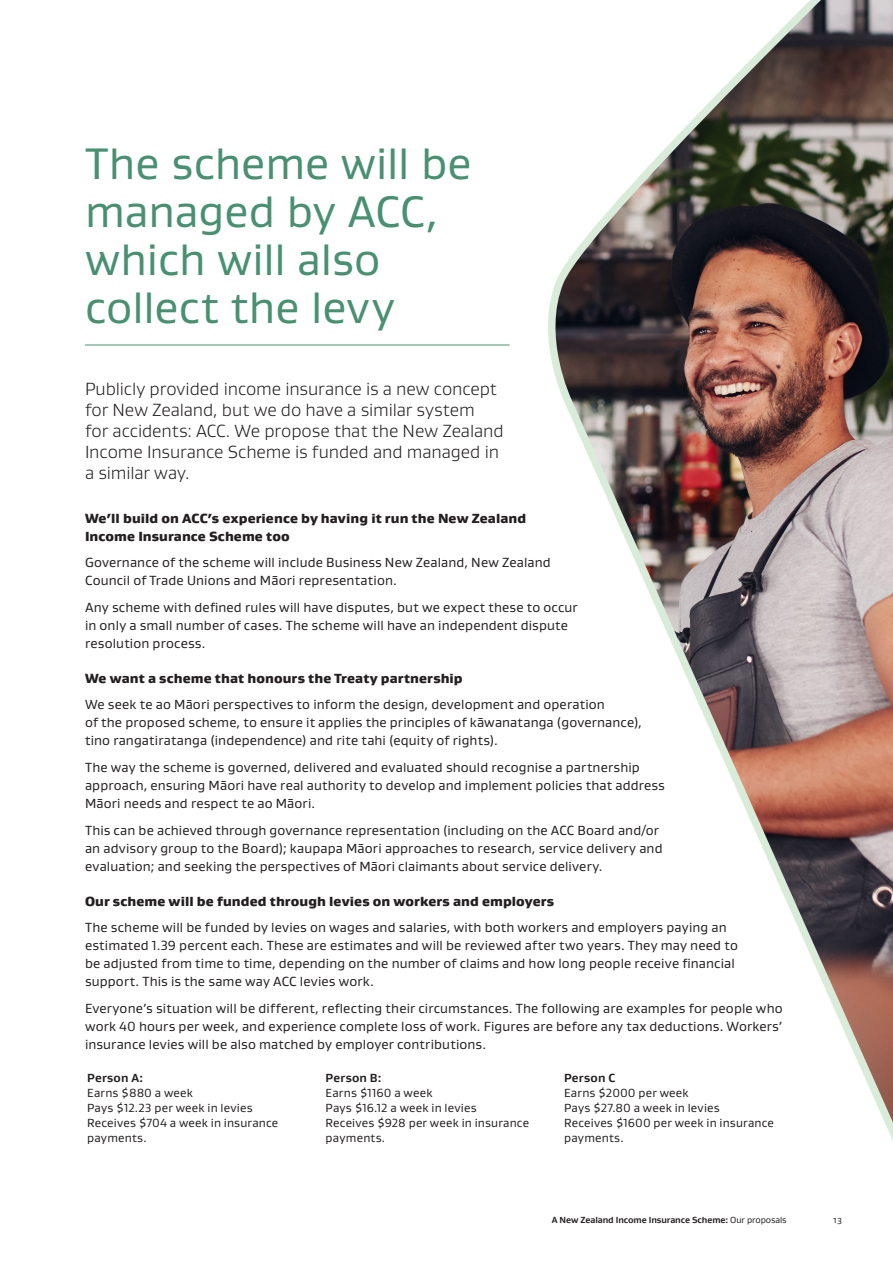
<style>
.page{position:relative;width:893px;height:1263px;background:#fff}
.page>*{position:absolute;margin:0;border:0;box-sizing:border-box;transform-origin:0 0}
._1_Section_Header{font:45px/48px "Gustan";color:#489071}
._4_Intro{font:300 18px/21px "Gustan";letter-spacing:-.005em;color:#231f20}
._5_Body{font:13.5px/18px "Gustan";letter-spacing:.01em;color:#231f20}
._3_Subheader{font:900 13.5px/18px "Gustan";letter-spacing:.01em;color:#231f20}
._5_Body-2{font:12px/15px "Gustan";letter-spacing:.015em;color:#231f20}
._5_Body-3{font:700 12px "Gustan";letter-spacing:.015em;color:#231f20}
.t1{font:700 9px "Gustan";letter-spacing:-.01em;color:#231f20}
.t2{font:9px "Gustan";color:#231f20}
.s1{font-weight:400}
</style>
<div class="page">
<hr style="left:85px;top:345px;width:425px;height:1px;background:#489071">
<img style="left:548px;top:0;width:345px;height:1140px">
<p class="_1_Section_Header" style="left:85px;top:139px;width:388px">The scheme will be managed by ACC, which will also collect the levy</p>
<p class="_4_Intro" style="left:85px;top:378px;width:420px">Publicly provided income insurance is a new concept for New Zealand, but we do have a similar system<br>for accidents: ACC. We propose that the New Zealand Income Insurance Scheme is funded and managed in a similar way.</p>
<p class="_3_Subheader" style="left:85px;top:509px;width:443px">We’ll build on ACC’s experience by having it run the New Zealand<br>Income Insurance Scheme too</p>
<p class="_5_Body" style="left:85px;top:553px;width:467px">Governance of the scheme will include Business New Zealand, New Zealand<br>Council of Trade Unions and Māori representation.</p>
<p class="_5_Body" style="left:85px;top:598px;width:494px">Any scheme with defined rules will have disputes, but we expect these to occur in only a small number of cases. The scheme will have an independent dispute resolution process.</p>
<p class="_3_Subheader" style="left:85px;top:669px;width:379px">We want a scheme that honours the Treaty partnership</p>
<p class="_5_Body" style="left:85px;top:695px;width:558px">We seek te ao Māori perspectives to inform the design, development and operation<br>of the proposed scheme, to ensure it applies the principles of kāwanatanga (governance), tino rangatiratanga (independence) and rite tahi (equity of rights).</p>
<p class="_5_Body" style="left:85px;top:758px;width:581px">The way the scheme is governed, delivered and evaluated should recognise a partnership approach, ensuring Māori have real authority to develop and implement policies that address<br>Māori needs and respect te ao Māori.</p>
<p class="_5_Body" style="left:85px;top:820px;width:579px">This can be achieved through governance representation (including on the ACC Board and/or an advisory group to the Board); kaupapa Māori approaches to research, service delivery and evaluation; and seeking the perspectives of Māori claimants about service delivery.</p>
<p class="_3_Subheader" style="left:85px;top:892px;width:471px">Our scheme will be funded through levies on workers and employers</p>
<p class="_5_Body" style="left:85px;top:918px;width:654px">The scheme will be funded by levies on wages and salaries, with both workers and employers paying an estimated 1.39 percent each. These are estimates and will be reviewed after two years. They may need to be adjusted from time to time, depending on the number of claims and how long people receive financial support. This is the same way ACC levies work.</p>
<p class="_5_Body" style="left:85px;top:998px;width:699px;text-align:justify">Everyone’s situation will be different, reflecting their circumstances. The following are examples for people who work 40 hours per week, and experience complete loss of work. Figures are before any tax deductions. Workers’ insurance levies will be also matched by employer contributions.</p>
<p class="_5_Body-3" style="left:87px;top:1070px;width:57px">Person A:</p>
<p class="_5_Body-2" style="left:87px;top:1085px;width:107px">Earns $880 a week</p>
<p class="_5_Body-2" style="left:87px;top:1100px;width:167px">Pays $12.23 per week in levies</p>
<p class="_5_Body-2" style="left:87px;top:1115px;width:193px">Receives $704 a week in insurance payments.</p>
<p class="_5_Body-3" style="left:564px;top:1070px;width:53px">Person C</p>
<p class="_5_Body-2" style="left:564px;top:1085px;width:126px">Earns $2000 per week</p>
<p class="_5_Body-2" style="left:564px;top:1100px;width:157px">Pays $27.80 a week in levies</p>
<p class="_5_Body-2" style="left:564px;top:1115px;width:211px">Receives $1600 per week in insurance payments.</p>
<p class="_5_Body-3" style="left:326px;top:1070px;width:57px">Person B:</p>
<p class="_5_Body-2" style="left:326px;top:1085px;width:108px">Earns $1160 a week</p>
<p class="_5_Body-2" style="left:326px;top:1100px;width:152px">Pays $16.12 a week in levies</p>
<p class="_5_Body-2" style="left:326px;top:1115px;width:205px">Receives $928 per week in insurance payments.</p>
<p class="t1" style="left:552px;top:1213px;width:236px">A New Zealand Income Insurance Scheme: <span class="s1">Our proposals</span></p>
<p class="t2" style="left:833px;top:1213px;width:10px">13</p>
</div>
